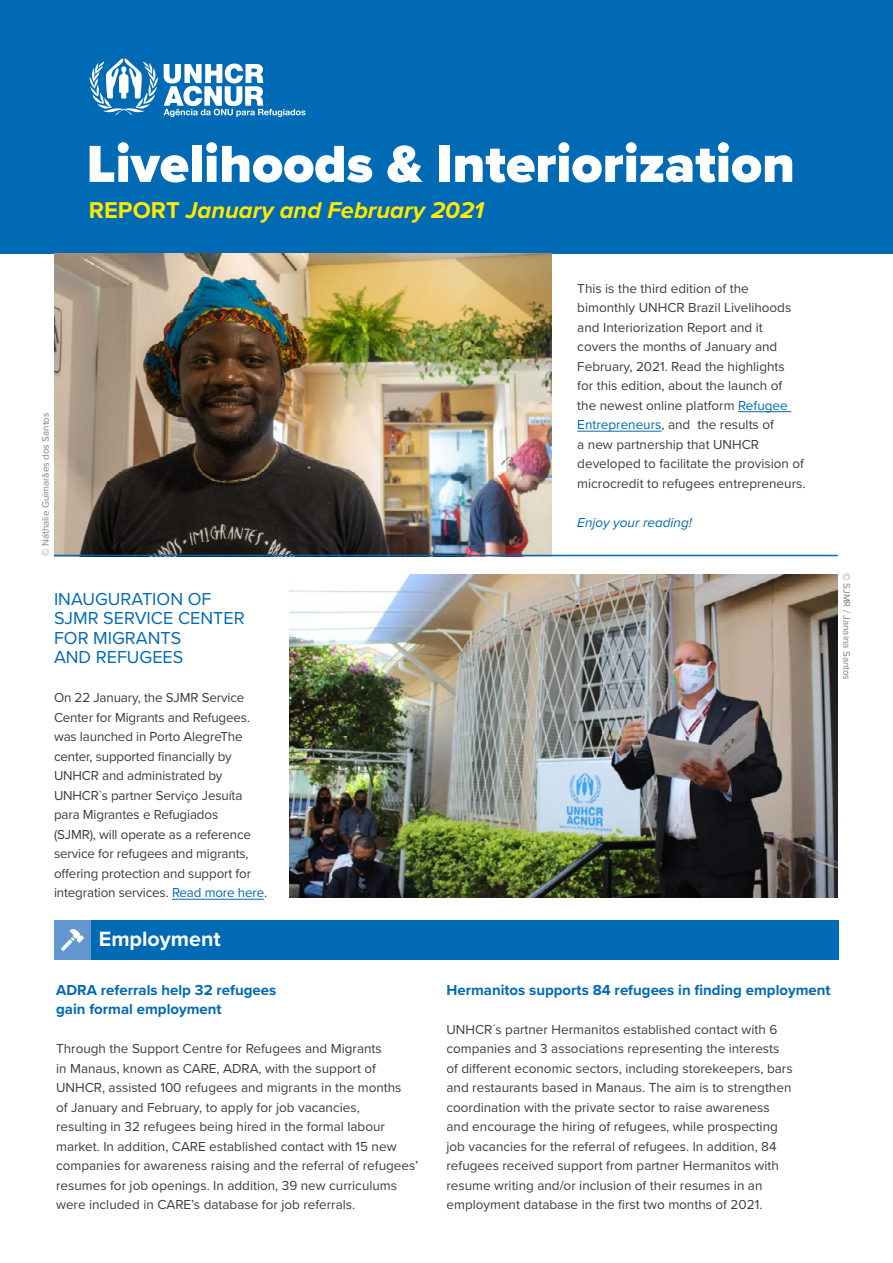
<style>
.page{position:relative;width:893px;height:1263px;background:#fff}
.page>*{position:absolute;margin:0;border:0;box-sizing:border-box;transform-origin:0 0}
.t1{font:900 54px "Proxima Nova";color:#fff}
.t2{font:italic 700 23.7px "Proxima Nova";color:#ffe900}
.t3{font:700 21.45px "Proxima Nova";color:#fff}
.t4{font:18px/19.5px "Proxima Nova";color:#006ab4}
.t5{font:700 15px/19.5px "Proxima Nova";color:#006ab4}
.t6{font:13.5px/19.5px "Proxima Nova";color:#3c3c3b}
.t7{font:italic 13.5px "Proxima Nova";color:#006ab4}
.t8{font:9.75px "Proxima Nova";color:#818080}
.s1{font-style:normal}
.s2{color:#006ab4}
</style>
<div class="page">
<div style="left:0;top:0;width:893px;height:254px;background:#006ab4"></div>
<img style="left:54px;top:254px;width:497px;height:301px">
<svg style="left:89px;top:58px;width:216px;height:59px"></svg>
<hr style="left:738px;top:411px;width:53px;height:1px;background:#006ab4">
<hr style="left:577px;top:431px;width:84px;height:1px;background:#006ab4">
<div style="left:91px;top:921px;width:748px;height:39px;background:#006ab4"></div>
<div style="left:54px;top:921px;width:37px;height:39px;background:#6297d0"></div>
<svg style="left:61px;top:929px;width:23px;height:22px"></svg>
<img style="left:289px;top:575px;width:549px;height:322px">
<hr style="left:172px;top:899px;width:92px;height:1px;background:#006ab4">
<hr style="left:54px;top:555px;width:784px;height:1px;background:#006ab4">
<h1 class="t1" style="left:87px;top:124px;width:710px">Livelihoods &amp; Interiorization</h1>
<h2 class="t2" style="left:89px;top:192px;width:397px"><span class="s1">REPORT</span> January and February 2021</h2>
<p class="t8" style="left:38px;top:556px;width:145px;rotate:-90deg">© Náthalie Guimarães dos Santos</p>
<h3 class="t4" style="left:54px;top:588px;width:192px">INAUGURATION OF<br>SJMR SERVICE CENTER<br>FOR MIGRANTS<br>AND REFUGEES</h3>
<p class="t6" style="left:54px;top:687px;width:215px">On 22 January, the SJMR Service Center for Migrants and Refugees. was launched in Porto AlegreThe center, supported financially by UNHCR and administrated by UNHCR`s partner Serviço Jesuíta para Migrantes e Refugiados<br>(SJMR), will operate as a reference service for refugees and migrants, offering protection and support for integration services. <span class="s2">Read more here</span>.</p>
<h3 class="t3" style="left:99px;top:923px;width:123px">Employment</h3>
<p class="t5" style="left:56px;top:979px;width:222px">ADRA referrals help 32 refugees gain formal employment</p>
<p class="t6" style="left:56px;top:1038px;width:364px">Through the Support Centre for Refugees and Migrants<br>in Manaus, known as CARE, ADRA, with the support of UNHCR, assisted 100 refugees and migrants in the months<br>of January and February, to apply for job vacancies,<br>resulting in 32 refugees being hired in the formal labour market. In addition, CARE established contact with 15 new companies for awareness raising and the referral of refugees’ resumes for job openings. In addition, 39 new curriculums were included in CARE’s database for job referrals.</p>
<p class="t6" style="left:577px;top:278px;width:230px">This is the third edition of the bimonthly UNHCR Brazil Livelihoods and Interiorization Report and it covers the months of January and February, 2021. Read the highlights<br>for this edition, about the launch of<br>the newest online platform <span class="s2">Refugee Entrepreneurs</span>, and the results of<br>a new partnership that UNHCR developed to facilitate the provision of microcredit to refugees entrepreneurs.</p>
<p class="t7" style="left:577px;top:512px;width:116px">Enjoy your reading!</p>
<p class="t8" style="left:854px;top:573px;width:108px;rotate:90deg">© SJMR / Janaina Santos</p>
<p class="t5" style="left:446px;top:979px;width:386px">Hermanitos supports 84 refugees in finding employment</p>
<p class="t6" style="left:446px;top:1019px;width:348px">UNHCR´s partner Hermanitos established contact with 6 companies and 3 associations representing the interests of different economic sectors, including storekeepers, bars and restaurants based in Manaus. The aim is to strengthen coordination with the private sector to raise awareness and encourage the hiring of refugees, while prospecting job vacancies for the referral of refugees. In addition, 84 refugees received support from partner Hermanitos with resume writing and/or inclusion of their resumes in an employment database in the first two months of 2021.</p>
</div>
